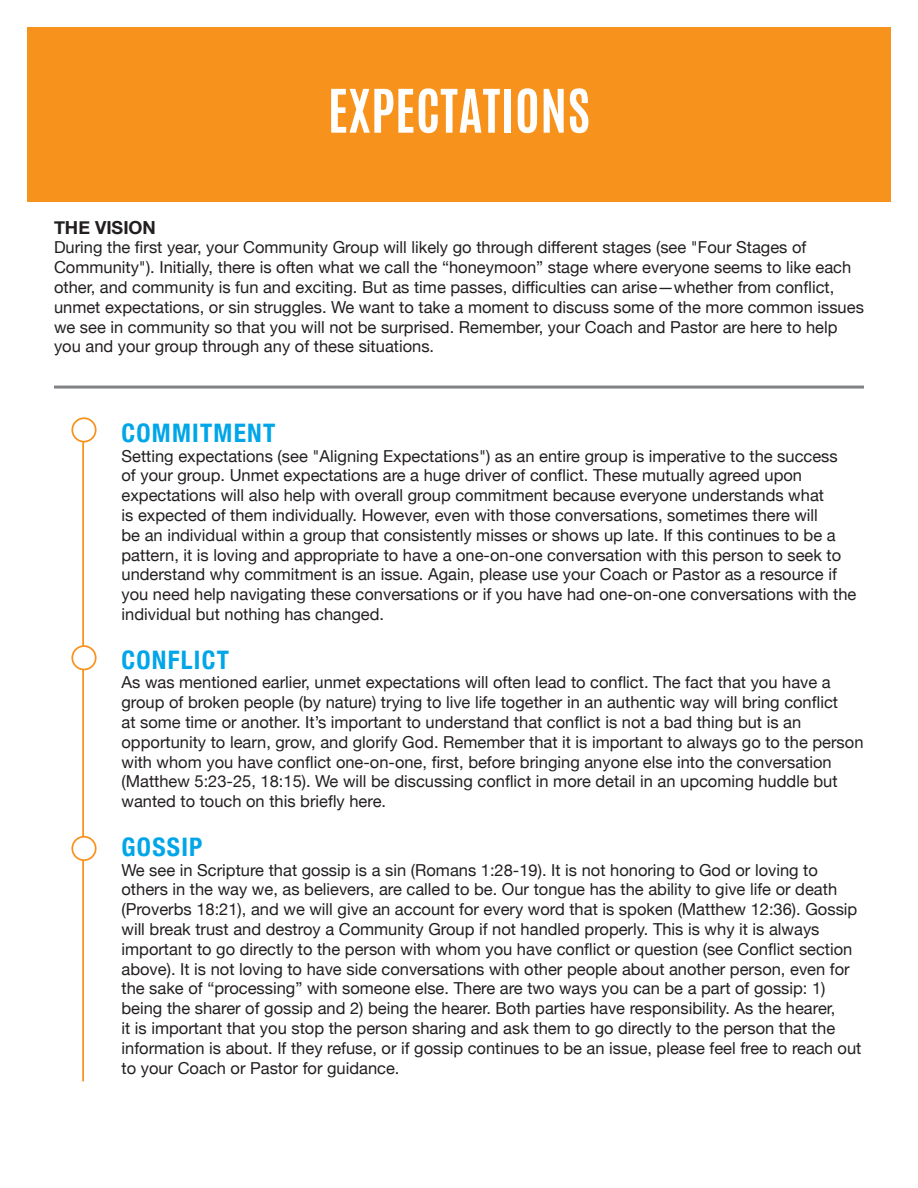
<style>
.page{position:relative;width:918px;height:1188px;background:#fff}
.page>*{position:absolute;margin:0;border:0;box-sizing:border-box;transform-origin:0 0}
.t1{font:700 51px "Antonio";letter-spacing:.01em;color:#fff}
.t2{font:700 condensed 25.5px "Helvetica Neue";letter-spacing:.05em;color:#00a6e8}
.t3{font:700 18px "Helvetica Neue";color:#231f20}
.t4{font:16.5px/19.8px "Helvetica Neue";color:#231f20}
</style>
<div class="page">
<div style="left:27px;top:27px;width:864px;height:175px;background:#f7931d"></div>
<hr style="left:82px;top:430px;width:2px;height:651px;background:#f7931d">
<div style="left:72px;top:418px;width:24px;height:24px;background:#fff;border-radius:50%"></div>
<div style="left:71px;top:417px;width:26px;height:26px;border:2px solid #f7931d;border-radius:50%"></div>
<div style="left:72px;top:646px;width:24px;height:23px;background:#fff;border-radius:50%"></div>
<div style="left:71px;top:645px;width:26px;height:25px;border:2px solid #f7931d;border-radius:50%"></div>
<div style="left:72px;top:837px;width:24px;height:23px;background:#fff;border-radius:50%"></div>
<div style="left:71px;top:836px;width:26px;height:25px;border:2px solid #f7931d;border-radius:50%"></div>
<hr style="left:54px;top:386px;width:810px;height:3px;background:#808285">
<h1 class="t1" style="left:328px;top:72px;width:264px">EXPECTATIONS</h1>
<p class="t3" style="left:54px;top:213px;width:103px">THE VISION</p>
<p class="t4" style="left:54px;top:239px;width:811px">During the first year, your Community Group will likely go through different stages (see "Four Stages of Community"). Initially, there is often what we call the “honeymoon” stage where everyone seems to like each other, and community is fun and exciting. But as time passes, difficulties can arise—whether from conflict, unmet expectations, or sin struggles. We want to take a moment to discuss some of the more common issues we see in community so that you will not be surprised. Remember, your Coach and Pastor are here to help you and your group through any of these situations.</p>
<h2 class="t2" style="left:122px;top:412px;width:155px">COMMITMENT</h2>
<p class="t4" style="left:122px;top:447px;width:736px">Setting expectations (see "Aligning Expectations") as an entire group is imperative to the success<br>of your group. Unmet expectations are a huge driver of conflict. These mutually agreed upon expectations will also help with overall group commitment because everyone understands what<br>is expected of them individually. However, even with those conversations, sometimes there will<br>be an individual within a group that consistently misses or shows up late. If this continues to be a pattern, it is loving and appropriate to have a one-on-one conversation with this person to seek to understand why commitment is an issue. Again, please use your Coach or Pastor as a resource if you need help navigating these conversations or if you have had one-on-one conversations with the individual but nothing has changed.</p>
<h2 class="t2" style="left:122px;top:638px;width:109px">CONFLICT</h2>
<p class="t4" style="left:122px;top:674px;width:744px">As was mentioned earlier, unmet expectations will often lead to conflict. The fact that you have a group of broken people (by nature) trying to live life together in an authentic way will bring conflict<br>at some time or another. It’s important to understand that conflict is not a bad thing but is an opportunity to learn, grow, and glorify God. Remember that it is important to always go to the person with whom you have conflict one-on-one, first, before bringing anyone else into the conversation (Matthew 5:23-25, 18:15). We will be discussing conflict in more detail in an upcoming huddle but wanted to touch on this briefly here.</p>
<h2 class="t2" style="left:122px;top:826px;width:83px">GOSSIP</h2>
<p class="t4" style="left:122px;top:861px;width:741px">We see in Scripture that gossip is a sin (Romans 1:28-19). It is not honoring to God or loving to others in the way we, as believers, are called to be. Our tongue has the ability to give life or death (Proverbs 18:21), and we will give an account for every word that is spoken (Matthew 12:36). Gossip will break trust and destroy a Community Group if not handled properly. This is why it is always important to go directly to the person with whom you have conflict or question (see Conflict section above). It is not loving to have side conversations with other people about another person, even for the sake of “processing” with someone else. There are two ways you can be a part of gossip: 1) being the sharer of gossip and 2) being the hearer. Both parties have responsibility. As the hearer,<br>it is important that you stop the person sharing and ask them to go directly to the person that the information is about. If they refuse, or if gossip continues to be an issue, please feel free to reach out to your Coach or Pastor for guidance.</p>
</div>
